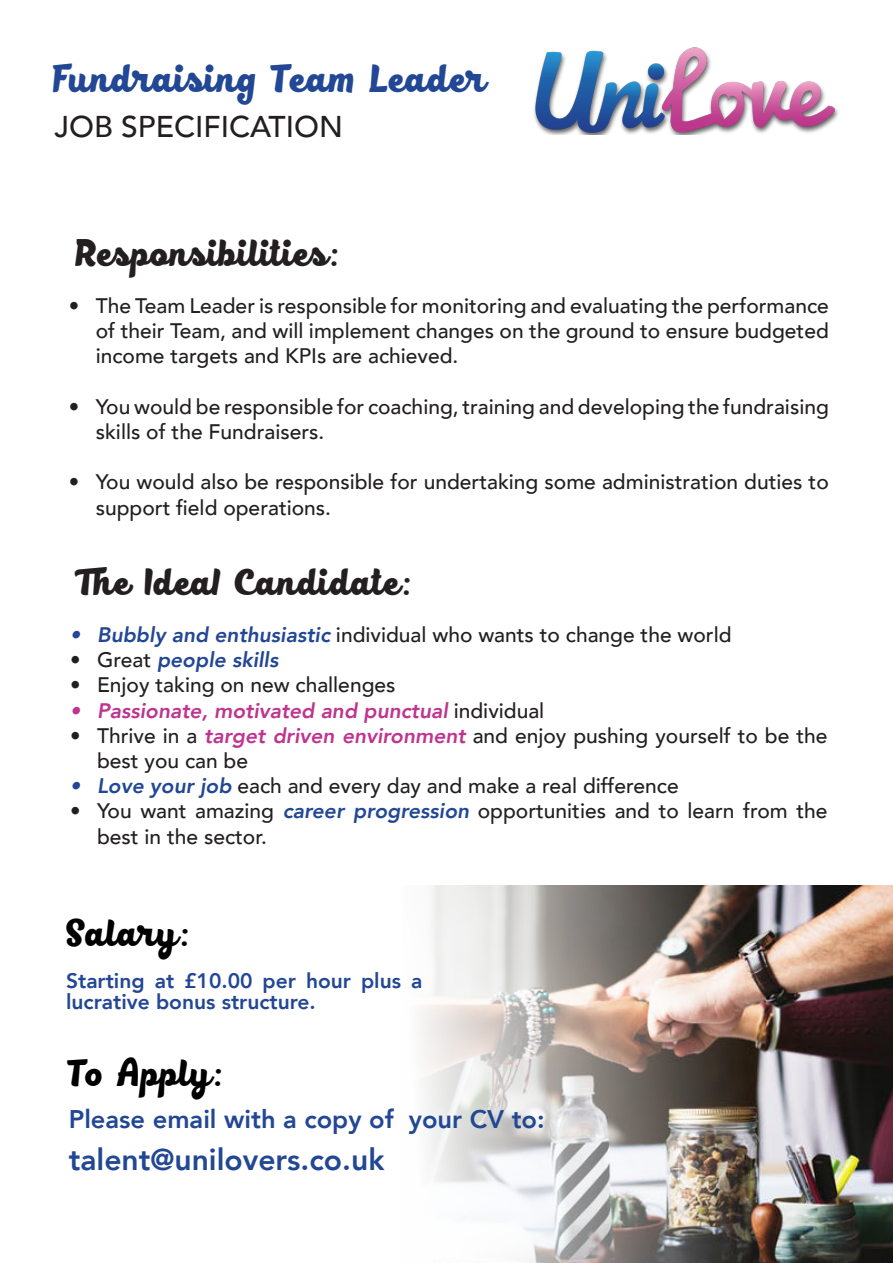
<style>
.page{position:relative;width:893px;height:1263px;background:#fff}
.page>*{position:absolute;margin:0;border:0;box-sizing:border-box;transform-origin:0 0}
.t1{font:39px "Black Fat";color:#224794}
.heading_job_spec{font:37.5px "Black Fat";color:#231f20}
.Body_text{font:37.5px "Black Fat";color:#000}
.Body_text-2{font:800 30px "Avenir";color:#224794}
.t2{font:500 30px "Avenir";color:#231f20}
.Body_text-3{font:800 25.5px "Avenir";color:#224794}
.t3{font:500 21px/25.2px "Avenir";color:#231f20}
.Body_text-4{font:800 21px/21px "Avenir";color:#224794}
.t4{font:italic 800 21px "Avenir";color:#be3590}
.t5{font:italic 800 21px "Avenir";color:#224794}
.s1{font-weight:800;font-style:italic;color:#224794}
.s2{font-weight:500;font-style:normal;color:#231f20}
.s3{font-weight:800;font-style:italic;color:#be3590}
</style>
<div class="page">
<img style="left:420px;top:885px;width:473px;height:378px">
<img style="left:534px;top:47px;width:305px;height:87px">
<p class="t1" style="left:55px;top:55px;width:433px">Fundraising Team Leader</p>
<p class="t2" style="left:55px;top:101px;width:290px">JOB SPECIFICATION</p>
<p class="heading_job_spec" style="left:77px;top:230px;width:264px">Responsibilities:</p>
<p class="t3" style="left:96px;top:292px;width:735px;text-align:justify;text-indent:-27px">• The Team Leader is responsible for monitoring and evaluating the performance of their Team, and will implement changes on the ground to ensure budgeted income targets and KPIs are achieved.</p>
<p class="t3" style="left:96px;top:393px;width:735px;text-indent:-27px">• You would be responsible for coaching, training and developing the fundraising skills of the Fundraisers.</p>
<p class="t3" style="left:96px;top:468px;width:735px;text-indent:-27px">• You would also be responsible for undertaking some administration duties to support field operations.</p>
<p class="heading_job_spec" style="left:79px;top:559px;width:335px">The Ideal Candidate:</p>
<p class="t3" style="left:70px;top:621px;width:663px"><span class="s1">• Bubbly and enthusiastic</span> individual who wants to change the world</p>
<p class="t5" style="left:70px;top:647px;width:210px"><span class="s2">• Great</span> people skills</p>
<p class="t3" style="left:70px;top:671px;width:327px">• Enjoy taking on new challenges</p>
<p class="t4" style="left:70px;top:698px;width:476px">• Passionate, motivated and punctual <span class="s2">individual</span></p>
<p class="t3" style="left:97px;top:722px;width:732px;text-indent:-27px">• Thrive in a <span class="s3">target driven environment</span> and enjoy pushing yourself to be the best you can be</p>
<p class="t3" style="left:70px;top:772px;width:610px"><span class="s1">• Love your job</span> each and every day and make a real difference</p>
<p class="t3" style="left:97px;top:797px;width:732px;text-indent:-27px">• You want amazing <span class="s1">career progression</span> opportunities and to learn from the best in the sector.</p>
<p class="Body_text" style="left:66px;top:910px;width:126px">Salary:</p>
<p class="Body_text-4" style="left:66px;top:970px;width:358px">Starting at £10.00 per hour plus a lucrative bonus structure.</p>
<p class="Body_text" style="left:69px;top:1050px;width:156px">To Apply:</p>
<p class="Body_text-3" style="left:69px;top:1099px;width:477px">Please email with a copy of your CV to:</p>
<p class="Body_text-2" style="left:69px;top:1136px;width:317px">talent@unilovers.co.uk</p>
</div>
